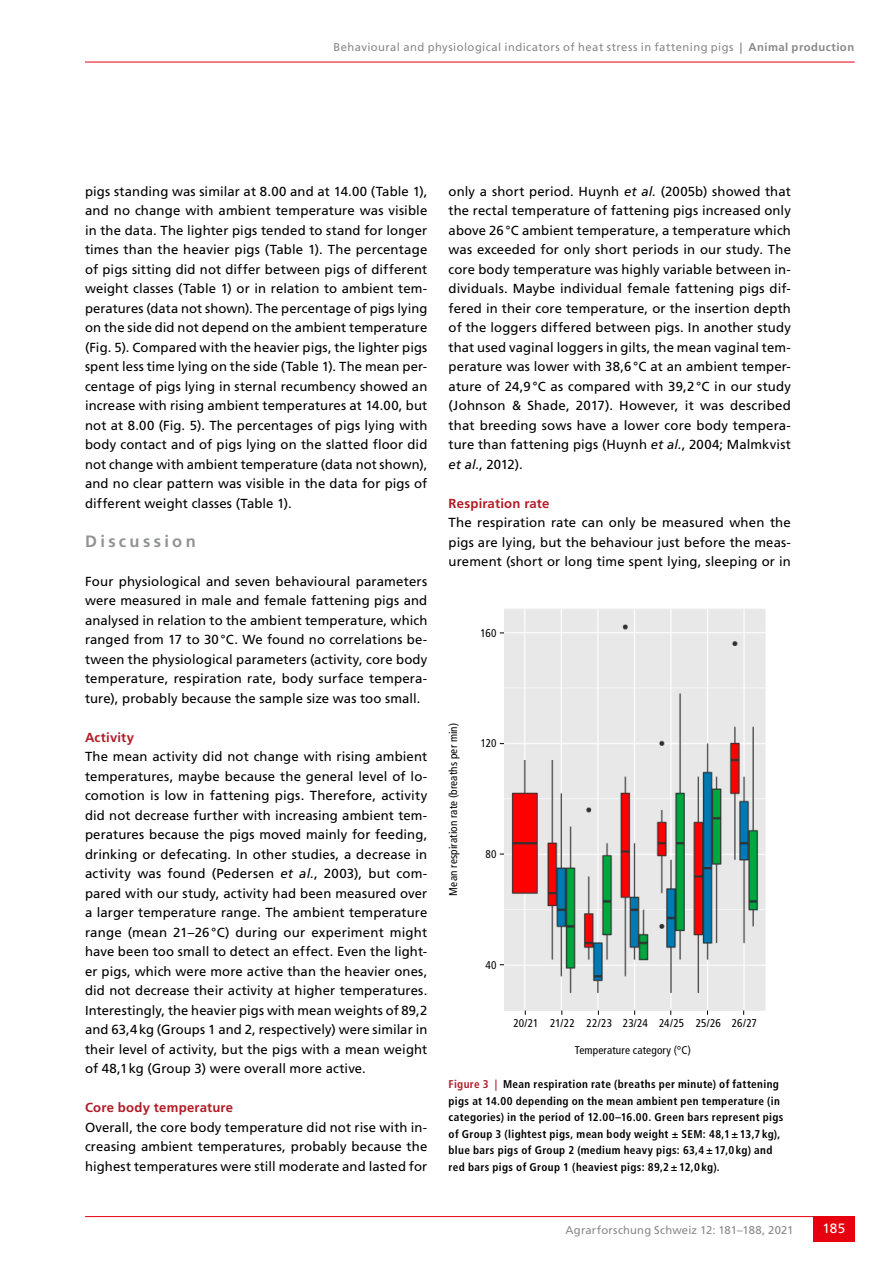
<style>
.page{position:relative;width:893px;height:1263px;background:#fff}
.page>*{position:absolute;margin:0;border:0;box-sizing:border-box;transform-origin:0 0}
.t1{font:700 16.5px "Frutiger LT Std";letter-spacing:.2em;color:#929493}
.t2{font:13.5px "Frutiger LT Std";color:#fff}
.t3{font:13.2px/19.5px "Frutiger LT Std";letter-spacing:.01em;color:#000;text-align:justify}
.t4{font:700 13.2px "Frutiger LT Std";letter-spacing:.015em;color:#b21c27}
.t5{font:700 condensed 11.25px/16.5px "Frutiger LT Std";letter-spacing:.03em;color:#000}
.t6{font:condensed 11.25px "Frutiger LT Std";letter-spacing:.01em;color:#000}
.t7{font:11.25px "Frutiger LT Std";letter-spacing:.035em;color:#878988}
.t8{font:11.25px "Frutiger LT Std";letter-spacing:.015em;color:#878988}
.s1{font-weight:700}
.s2{font-style:italic}
.s3{color:#b21c27}
</style>
<div class="page">
<hr style="left:85px;top:62px;width:770px;height:1px;background:#e7000e">
<hr style="left:85px;top:1216px;width:770px;height:1px;background:#e7000e">
<div style="left:813px;top:1216px;width:42px;height:26px;background:#e7000e"></div>
<img style="left:504px;top:609px;width:262px;height:401px">
<p class="t7" style="left:333px;top:40px;width:522px">Behavioural and physiological indicators of heat stress in fattening pigs <span class="s1">| Animal production</span></p>
<p class="t3" style="left:85px;top:181px;width:344px">pigs standing was similar at 8.00 and at 14.00 (Table 1), and no change with ambient temperature was visible in the data. The lighter pigs tended to stand for longer times than the heavier pigs (Table 1). The percentage of pigs sitting did not differ between pigs of different weight classes (Table 1) or in relation to ambient tem&shy;peratures (data not shown). The percentage of pigs lying on the side did not depend on the ambient temperature (Fig. 5). Compared with the heavier pigs, the lighter pigs spent less time lying on the side (Table 1). The mean per&shy;centage of pigs lying in sternal recumbency showed an increase with rising ambient temperatures at 14.00, but not at 8.00 (Fig. 5). The percentages of pigs lying with body contact and of pigs lying on the slatted floor did not change with ambient temperature (data not shown), and no clear pattern was visible in the data for pigs of different weight classes (Table 1).</p>
<p class="t1" style="left:85px;top:531px;width:112px">Discussion</p>
<p class="t3" style="left:85px;top:571px;width:344px">Four physiological and seven behavioural parameters were measured in male and female fattening pigs and analysed in relation to the ambient temperature, which ranged from 17 to 30°C. We found no correlations be&shy;tween the physiological parameters (activity, core body temperature, respiration rate, body surface tempera&shy;ture), probably because the sample size was too small.</p>
<p class="t4" style="left:85px;top:729px;width:51px">Activity</p>
<p class="t3" style="left:85px;top:747px;width:344px">The mean activity did not change with rising ambient temperatures, maybe because the general level of lo&shy;comotion is low in fattening pigs. Therefore, activity did not decrease further with increasing ambient tem&shy;peratures because the pigs moved mainly for feeding, drinking or defecating. In other studies, a decrease in activity was found (Pedersen <span class="s2">et al.</span>, 2003), but com&shy;pared with our study, activity had been measured over a larger temperature range. The ambient temperature range (mean 21–26°C) during our experiment might have been too small to detect an effect. Even the light&shy;er pigs, which were more active than the heavier ones, did not decrease their activity at higher temperatures.<br>Interestingly, the heavier pigs with mean weights of 89,2 and 63,4kg (Groups 1 and 2, respectively) were similar in their level of activity, but the pigs with a mean weight of 48,1kg (Group 3) were overall more active.</p>
<p class="t4" style="left:85px;top:1100px;width:150px">Core body temperature</p>
<p class="t3" style="left:85px;top:1117px;width:344px">Overall, the core body temperature did not rise with in&shy;creasing ambient temperatures, probably because the highest temperatures were still moderate and lasted for</p>
<p class="t3" style="left:449px;top:181px;width:344px">only a short period. Huynh <span class="s2">et al.</span> (2005b) showed that the rectal temperature of fattening pigs increased only above 26°C ambient temperature, a temperature which was exceeded for only short periods in our study. The core body temperature was highly variable between in&shy;dividuals. Maybe individual female fattening pigs dif&shy;fered in their core temperature, or the insertion depth of the loggers differed between pigs. In another study that used vaginal loggers in gilts, the mean vaginal tem&shy;perature was lower with 38,6°C at an ambient temper&shy;ature of 24,9°C as compared with 39,2°C in our study (Johnson &amp; Shade, 2017). However, it was described that breeding sows have a lower core body tempera&shy;ture than fattening pigs (Huynh <span class="s2">et al.</span>, 2004; Malmkvist <span class="s2">et al.</span>, 2012).</p>
<p class="t4" style="left:449px;top:495px;width:102px">Respiration rate</p>
<p class="t3" style="left:449px;top:513px;width:344px">The respiration rate can only be measured when the pigs are lying, but the behaviour just before the meas&shy;urement (short or long time spent lying, sleeping or in</p>
<p class="t6" style="left:480px;top:626px;width:18px">160</p>
<p class="t6" style="left:447px;top:895px;width:174px;rotate:-90deg">Mean respiration rate (breaths per min)</p>
<p class="t6" style="left:481px;top:737px;width:17px">120</p>
<p class="t6" style="left:485px;top:847px;width:13px">80</p>
<p class="t6" style="left:485px;top:958px;width:13px">40</p>
<p class="t6" style="left:513px;top:1017px;width:245px">20/21 21/22 22/23 23/24 24/25 25/26 26/27</p>
<p class="t6" style="left:575px;top:1043px;width:118px">Temperature category (°C)</p>
<p class="t5" style="left:449px;top:1076px;width:336px"><span class="s3">Figure 3 |</span> Mean respiration rate (breaths per minute) of fattening pigs at 14.00 depending on the mean ambient pen temperature (in categories) in the period of 12.00–16.00. Green bars represent pigs of Group 3 (lightest pigs, mean body weight ± SEM: 48,1±13,7 kg), blue bars pigs of Group 2 (medium heavy pigs: 63,4±17,0 kg) and red bars pigs of Group 1 (heaviest pigs: 89,2±12,0 kg).</p>
<p class="t8" style="left:566px;top:1223px;width:229px">Agrarforschung Schweiz 12: 181–188, 2021</p>
<p class="t2" style="left:822px;top:1221px;width:24px">185</p>
</div>
